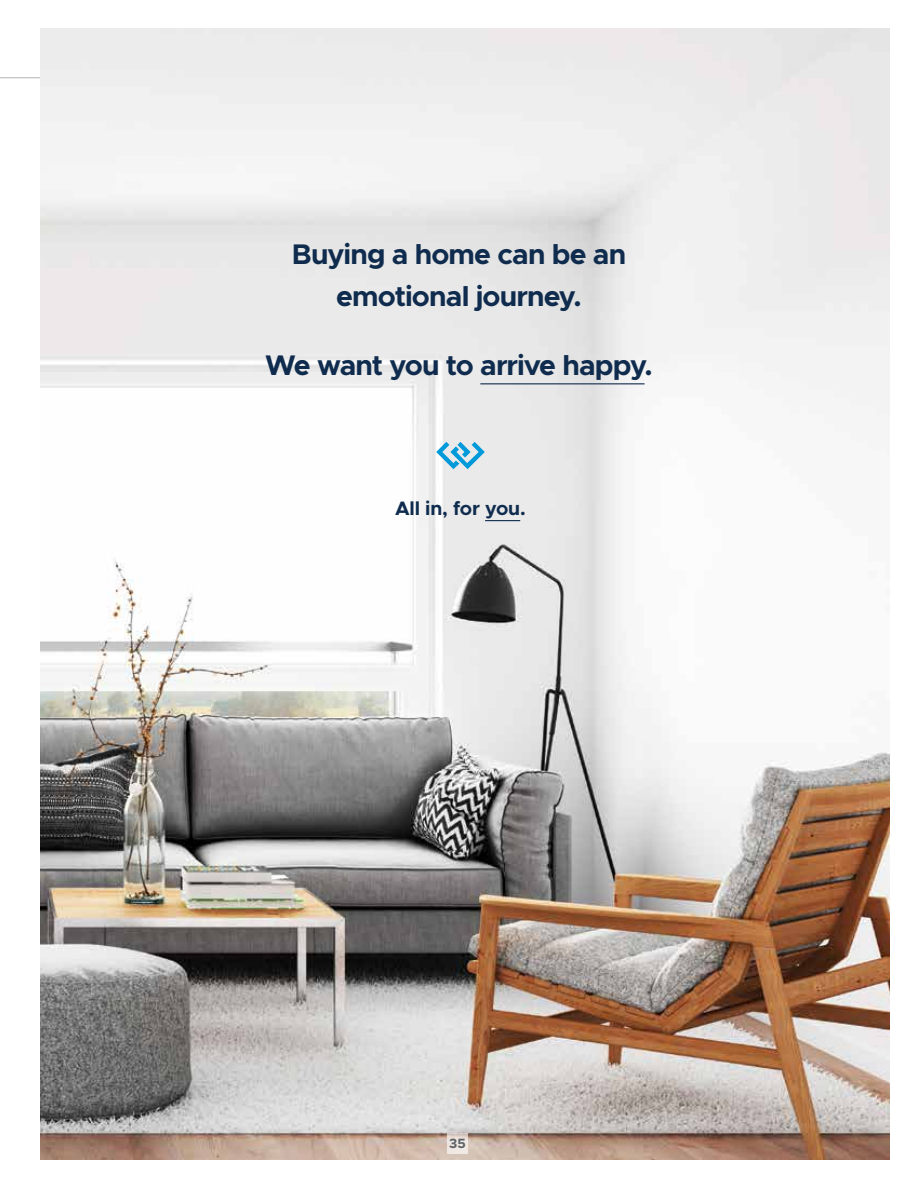
<style>
.page{position:relative;width:918px;height:1188px;background:#fff}
.page>*{position:absolute;margin:0;border:0;box-sizing:border-box;transform-origin:0 0}
.t1{font:700 28.5px/42px "Metropolis";letter-spacing:-.03em;color:#0f2c4e;text-align:center}
.t2{font:700 19.5px "Metropolis";letter-spacing:-.01em;color:#0f2c4e}
.t3{font:700 13.5px "Metropolis";color:#5e6367}
</style>
<div class="page">
<hr style="left:0;top:77px;width:838px;height:1px;background:#b2b5b6">
<img style="left:40px;top:28px;width:850px;height:1132px">
<hr style="left:485px;top:520px;width:35px;height:1px;background:#0f2c4e">
<hr style="left:480px;top:383px;width:165px;height:1px;background:#0f2c4e">
<svg style="left:436px;top:442px;width:49px;height:27px"></svg>
<svg style="left:447px;top:1133px;width:21px;height:21px"></svg>
<p class="t1" style="left:292px;top:233px;width:336px">Buying a home can be an emotional journey.</p>
<p class="t1" style="left:265px;top:344px;width:389px">We want you to arrive happy.</p>
<p class="t2" style="left:395px;top:496px;width:132px">All in, for you.</p>
<p class="t3" style="left:449px;top:1135px;width:18px">35</p>
</div>
